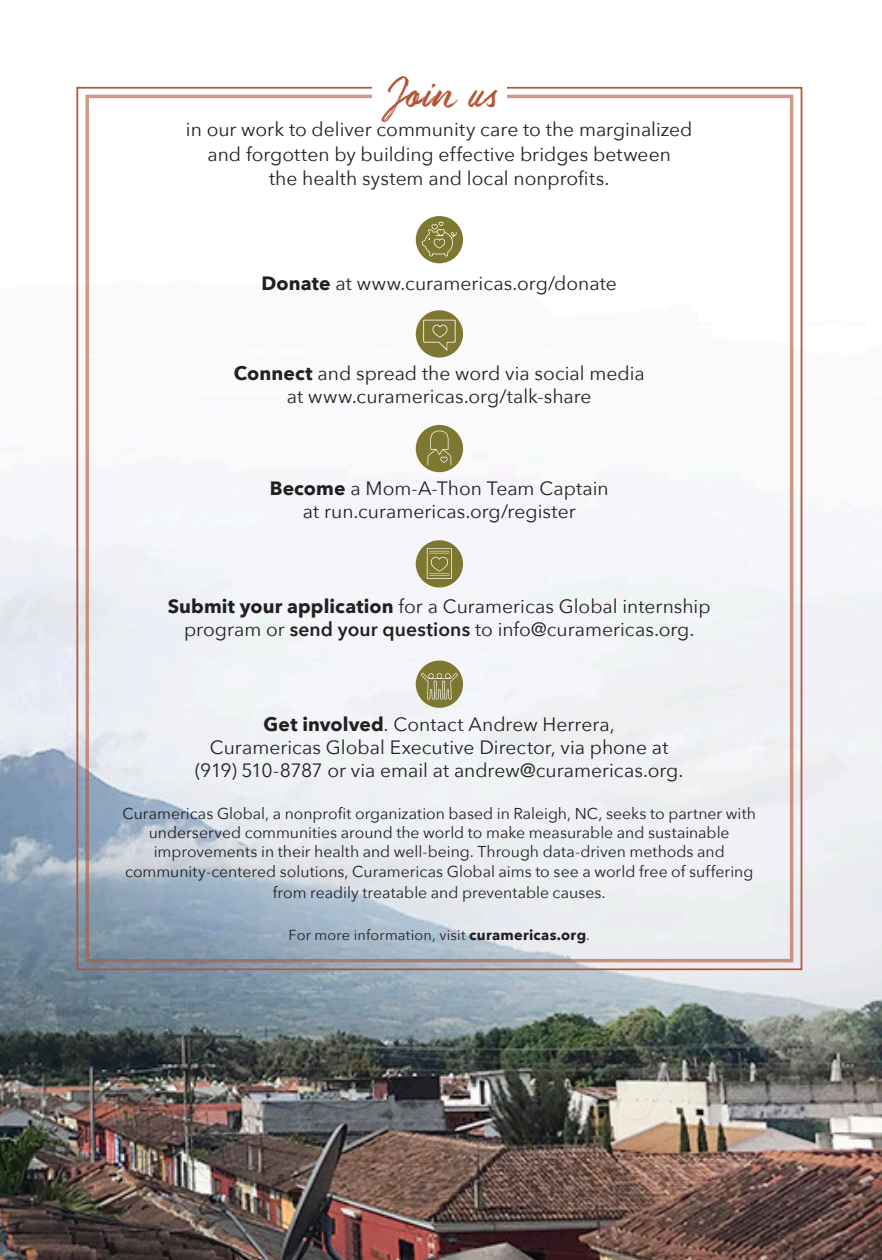
<style>
.page{position:relative;width:882px;height:1260px;background:#fff}
.page>*{position:absolute;margin:0;border:0;box-sizing:border-box;transform-origin:0 0}
.t1{font:33.25px "Underland";letter-spacing:.04em;color:#b45536}
.t2{font:19.25px/23.1px "Avenir Next";color:#231f20;text-align:center}
.t3{font:15.75px/19.2px "Avenir Next";color:#231f20;text-align:center}
.t4{font:14.35px "Avenir Next";letter-spacing:.015em;color:#231f20}
.s1{font-weight:700}
.s2{font-weight:600}
</style>
<div class="page">
<img style="left:0;top:86px;width:882px;height:1174px">
<div style="left:372px;top:71px;width:135px;height:52px;background:#fff"></div>
<div style="left:416px;top:425px;width:47px;height:47px;background:#7d7731;border-radius:50%"></div>
<svg style="left:428px;top:431px;width:23px;height:34px"></svg>
<div style="left:416px;top:661px;width:47px;height:47px;background:#7d7731;border-radius:50%"></div>
<svg style="left:421px;top:673px;width:37px;height:27px"></svg>
<div style="left:416px;top:540px;width:47px;height:48px;background:#7d7731;border-radius:50%"></div>
<svg style="left:427px;top:548px;width:25px;height:31px"></svg>
<div style="left:416px;top:310px;width:47px;height:48px;background:#7d7731;border-radius:50%"></div>
<svg style="left:423px;top:320px;width:33px;height:31px"></svg>
<div style="left:416px;top:216px;width:47px;height:47px;background:#7d7731;border-radius:50%"></div>
<svg style="left:422px;top:222px;width:35px;height:35px"></svg>
<p class="t1" style="left:382px;top:76px;width:116px">Join us</p>
<p class="t2" style="left:186px;top:117px;width:508px;line-height:24.5px">in our work to deliver community care to the marginalized and forgotten by building effective bridges between<br>the health system and local nonprofits.</p>
<p class="t2" style="left:262px;top:271px;width:357px"><span class="s1">Donate</span> at www.curamericas.org/donate</p>
<p class="t2" style="left:234px;top:360px;width:412px"><span class="s1">Connect</span> and spread the word via social media at www.curamericas.org/talk-share</p>
<p class="t2" style="left:270px;top:476px;width:340px"><span class="s1">Become</span> a Mom-A-Thon Team Captain at run.curamericas.org/register</p>
<p class="t2" style="left:168px;top:594px;width:544px"><span class="s1">Submit your application</span> for a Curamericas Global internship program or <span class="s2">send your questions</span> to info@curamericas.org.</p>
<p class="t2" style="left:195px;top:712px;width:490px"><span class="s1">Get involved</span>. Contact Andrew Herrera,<br>Curamericas Global Executive Director, via phone at (919) 510-8787 or via email at andrew@curamericas.org.</p>
<p class="t3" style="left:122px;top:803px;width:635px">Curamericas Global, a nonprofit organization based in Raleigh, NC, seeks to partner with underserved communities around the world to make measurable and sustainable improvements in their health and well-being. Through data-driven methods and community-centered solutions, Curamericas Global aims to see a world free of suffering</p>
<p class="t3" style="left:273px;top:882px;width:334px">from readily treatable and preventable causes.</p>
<p class="t4" style="left:289px;top:922px;width:303px">For more information, visit <span class="s1">curamericas.org</span>.</p>
</div>
